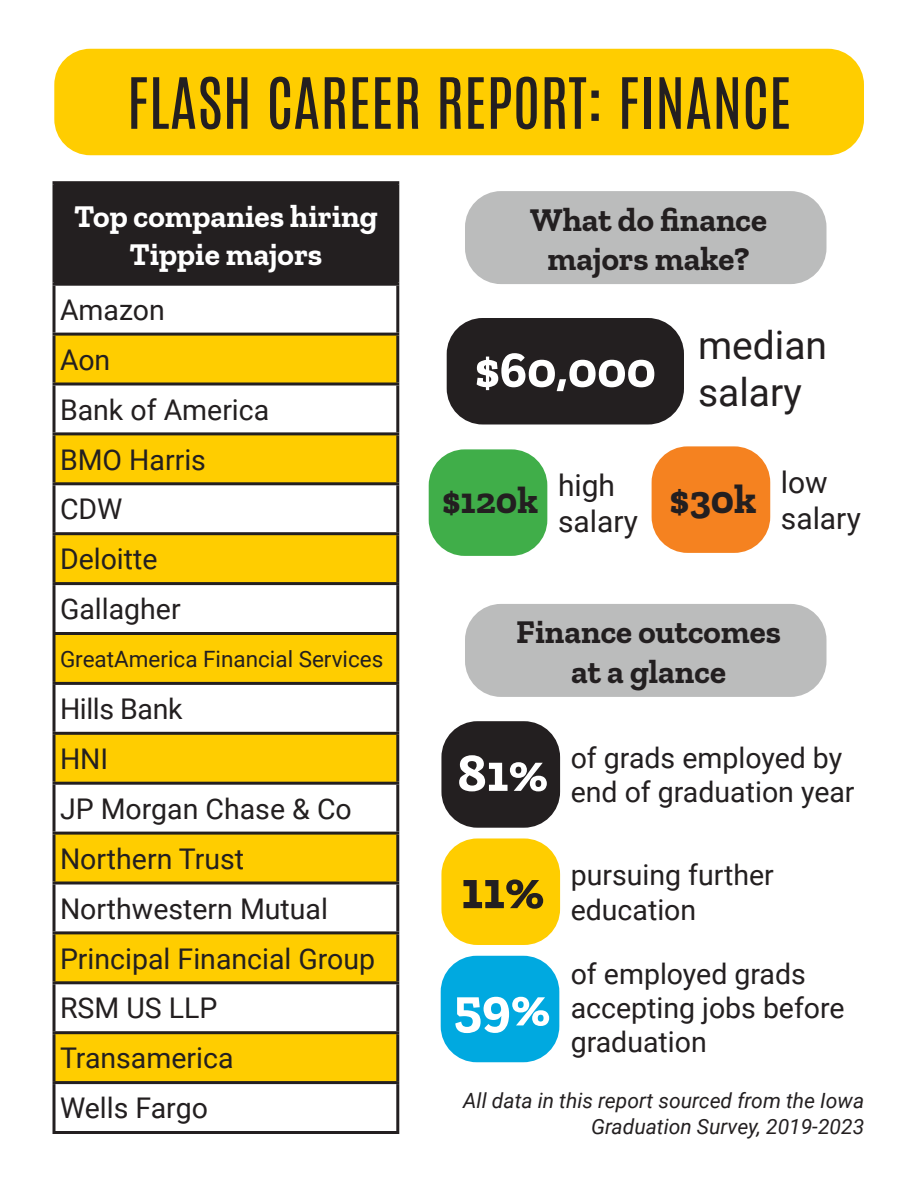
<style>
.page{position:relative;width:918px;height:1188px;background:#fff}
.page>*{position:absolute;margin:0;border:0;box-sizing:border-box;transform-origin:0 0}
.t1{font:60px "Antonio";color:#231f20}
.t2{font:700 54px "Zilla Slab";color:#fff}
.t3{font:700 54px "Zilla Slab";color:#231f20}
.t4{font:700 51px "Zilla Slab";color:#fff}
.t5{font:700 40.5px "Zilla Slab";color:#231f20}
.t6{font:39px/46.8px "Roboto";color:#231f20}
.t7{font:700 37.5px "Zilla Slab";color:#231f20}
.t8{font:700 33px "Zilla Slab";color:#231f20}
.t9{font:700 31.5px/37.8px "Zilla Slab";color:#fff;text-align:center}
.t10{font:30px/36px "Roboto";color:#231f20}
.t11{font:28.5px/34.2px "Roboto";color:#231f20}
.t12{font:22.5px "Roboto";color:#231f20}
.t13{font:italic 21px/25.2px "Roboto";color:#231f20;text-align:right}
</style>
<div class="page">
<div style="left:54px;top:49px;width:810px;height:106px;background:#ffcd00;border-radius:36px"></div>
<div style="left:54px;top:183px;width:344px;height:101px;background:#231f20"></div>
<svg style="left:56px;top:336px;width:340px;height:745px;fill:#ffcd00"></svg>
<svg style="left:52px;top:286px;width:4px;height:47px"></svg>
<hr style="left:396px;top:286px;width:3px;height:47px;background:#231f20">
<hr style="left:52px;top:333px;width:347px;height:3px;background:#231f20">
<svg style="left:52px;top:336px;width:4px;height:46px"></svg>
<hr style="left:396px;top:336px;width:3px;height:46px;background:#231f20">
<svg style="left:52px;top:382px;width:347px;height:4px"></svg>
<svg style="left:52px;top:385px;width:4px;height:47px"></svg>
<hr style="left:396px;top:385px;width:3px;height:47px;background:#231f20">
<hr style="left:52px;top:432px;width:347px;height:3px;background:#231f20">
<svg style="left:52px;top:435px;width:4px;height:47px"></svg>
<hr style="left:396px;top:435px;width:3px;height:47px;background:#231f20">
<hr style="left:52px;top:482px;width:347px;height:3px;background:#231f20">
<svg style="left:52px;top:485px;width:4px;height:47px"></svg>
<hr style="left:396px;top:485px;width:3px;height:47px;background:#231f20">
<hr style="left:52px;top:532px;width:347px;height:3px;background:#231f20">
<svg style="left:52px;top:535px;width:4px;height:47px"></svg>
<hr style="left:396px;top:535px;width:3px;height:47px;background:#231f20">
<hr style="left:52px;top:582px;width:347px;height:3px;background:#231f20">
<svg style="left:52px;top:585px;width:4px;height:47px"></svg>
<hr style="left:396px;top:585px;width:3px;height:47px;background:#231f20">
<hr style="left:52px;top:632px;width:347px;height:3px;background:#231f20">
<svg style="left:52px;top:635px;width:4px;height:47px"></svg>
<hr style="left:396px;top:635px;width:3px;height:47px;background:#231f20">
<hr style="left:52px;top:682px;width:347px;height:3px;background:#231f20">
<svg style="left:52px;top:685px;width:4px;height:47px"></svg>
<hr style="left:396px;top:685px;width:3px;height:47px;background:#231f20">
<hr style="left:52px;top:732px;width:347px;height:3px;background:#231f20">
<svg style="left:52px;top:735px;width:4px;height:47px"></svg>
<hr style="left:396px;top:735px;width:3px;height:47px;background:#231f20">
<hr style="left:52px;top:782px;width:347px;height:3px;background:#231f20">
<svg style="left:52px;top:785px;width:4px;height:47px"></svg>
<hr style="left:396px;top:785px;width:3px;height:47px;background:#231f20">
<hr style="left:52px;top:832px;width:347px;height:3px;background:#231f20">
<svg style="left:52px;top:835px;width:4px;height:47px"></svg>
<hr style="left:396px;top:835px;width:3px;height:47px;background:#231f20">
<hr style="left:52px;top:882px;width:347px;height:3px;background:#231f20">
<svg style="left:52px;top:884px;width:4px;height:47px"></svg>
<hr style="left:396px;top:884px;width:3px;height:47px;background:#231f20">
<hr style="left:52px;top:931px;width:347px;height:3px;background:#231f20">
<svg style="left:52px;top:934px;width:4px;height:47px"></svg>
<hr style="left:396px;top:934px;width:3px;height:47px;background:#231f20">
<hr style="left:52px;top:981px;width:347px;height:3px;background:#231f20">
<svg style="left:52px;top:984px;width:4px;height:47px"></svg>
<hr style="left:396px;top:984px;width:3px;height:47px;background:#231f20">
<hr style="left:52px;top:1031px;width:347px;height:3px;background:#231f20">
<svg style="left:52px;top:1034px;width:4px;height:47px"></svg>
<hr style="left:396px;top:1034px;width:3px;height:47px;background:#231f20">
<hr style="left:52px;top:1081px;width:347px;height:3px;background:#231f20">
<svg style="left:52px;top:1084px;width:4px;height:47px"></svg>
<hr style="left:396px;top:1084px;width:3px;height:47px;background:#231f20">
<hr style="left:52px;top:1131px;width:347px;height:3px;background:#231f20">
<hr style="left:52px;top:181px;width:347px;height:3px;background:#231f20">
<svg style="left:52px;top:184px;width:2px;height:99px"></svg>
<hr style="left:396px;top:184px;width:3px;height:99px;background:#231f20">
<hr style="left:52px;top:283px;width:347px;height:3px;background:#231f20">
<div style="left:465px;top:191px;width:361px;height:93px;background:#bbbcbc;border-radius:36px"></div>
<div style="left:447px;top:318px;width:237px;height:106px;background:#231f20;border-radius:36px"></div>
<div style="left:429px;top:449px;width:118px;height:107px;background:#40ae49;border-radius:36px"></div>
<div style="left:652px;top:446px;width:118px;height:107px;background:#f58220;border-radius:36px"></div>
<div style="left:465px;top:604px;width:361px;height:93px;background:#bbbcbc;border-radius:36px"></div>
<div style="left:441px;top:721px;width:119px;height:107px;background:#231f20;border-radius:36px"></div>
<div style="left:441px;top:838px;width:119px;height:107px;background:#ffcd00;border-radius:36px"></div>
<div style="left:441px;top:956px;width:118px;height:106px;background:#00a9e0;border-radius:36px"></div>
<p class="t1" style="left:127px;top:59px;width:666px">FLASH CAREER REPORT: FINANCE</p>
<p class="t9" style="left:74px;top:198px;width:305px">Top companies hiring<br>Tippie majors</p>
<p class="t11" style="left:60px;top:292px;width:106px">Amazon</p>
<p class="t11" style="left:60px;top:341px;width:52px">Aon</p>
<p class="t11" style="left:60px;top:391px;width:211px">Bank of America</p>
<p class="t11" style="left:60px;top:441px;width:148px">BMO Harris</p>
<p class="t11" style="left:60px;top:491px;width:64px">CDW</p>
<p class="t11" style="left:60px;top:541px;width:99px">Deloitte</p>
<p class="t11" style="left:60px;top:591px;width:122px">Gallagher</p>
<p class="t12" style="left:60px;top:643px;width:325px">GreatAmerica Financial Services</p>
<p class="t11" style="left:60px;top:691px;width:124px">Hills Bank</p>
<p class="t11" style="left:60px;top:741px;width:50px">HNI</p>
<p class="t11" style="left:60px;top:791px;width:293px">JP Morgan Chase &amp; Co</p>
<p class="t11" style="left:60px;top:840px;width:186px">Northern Trust</p>
<p class="t11" style="left:60px;top:890px;width:270px">Northwestern Mutual</p>
<p class="t11" style="left:60px;top:940px;width:317px">Principal Financial Group</p>
<p class="t11" style="left:60px;top:990px;width:159px">RSM US LLP</p>
<p class="t11" style="left:60px;top:1040px;width:175px">Transamerica</p>
<p class="t11" style="left:60px;top:1090px;width:149px">Wells Fargo</p>
<p class="t8" style="left:530px;top:201px;width:239px">What do finance</p>
<p class="t8" style="left:548px;top:240px;width:204px">majors make?</p>
<p class="t4" style="left:475px;top:341px;width:183px">$60,000</p>
<p class="t6" style="left:698px;top:320px;width:131px">median salary</p>
<p class="t7" style="left:442px;top:479px;width:98px">$120k</p>
<p class="t10" style="left:558px;top:466px;width:81px">high salary</p>
<p class="t5" style="left:669px;top:476px;width:89px">$30k</p>
<p class="t10" style="left:781px;top:463px;width:48px">low</p>
<p class="t10" style="left:781px;top:499px;width:81px">salary</p>
<p class="t8" style="left:516px;top:613px;width:266px">Finance outcomes</p>
<p class="t8" style="left:571px;top:653px;width:156px">at a glance</p>
<p class="t2" style="left:458px;top:742px;width:92px">81%</p>
<p class="t11" style="left:571px;top:740px;width:285px">of grads employed by end of graduation year</p>
<p class="t3" style="left:461px;top:859px;width:85px">11%</p>
<p class="t2" style="left:454px;top:977px;width:98px">59%</p>
<p class="t11" style="left:571px;top:857px;width:205px">pursuing further education</p>
<p class="t11" style="left:571px;top:956px;width:275px">of employed grads accepting jobs before graduation</p>
<p class="t13" style="left:463px;top:1088px;width:402px">All data in this report sourced from the Iowa<br>Graduation Survey, 2019-2023</p>
</div>
